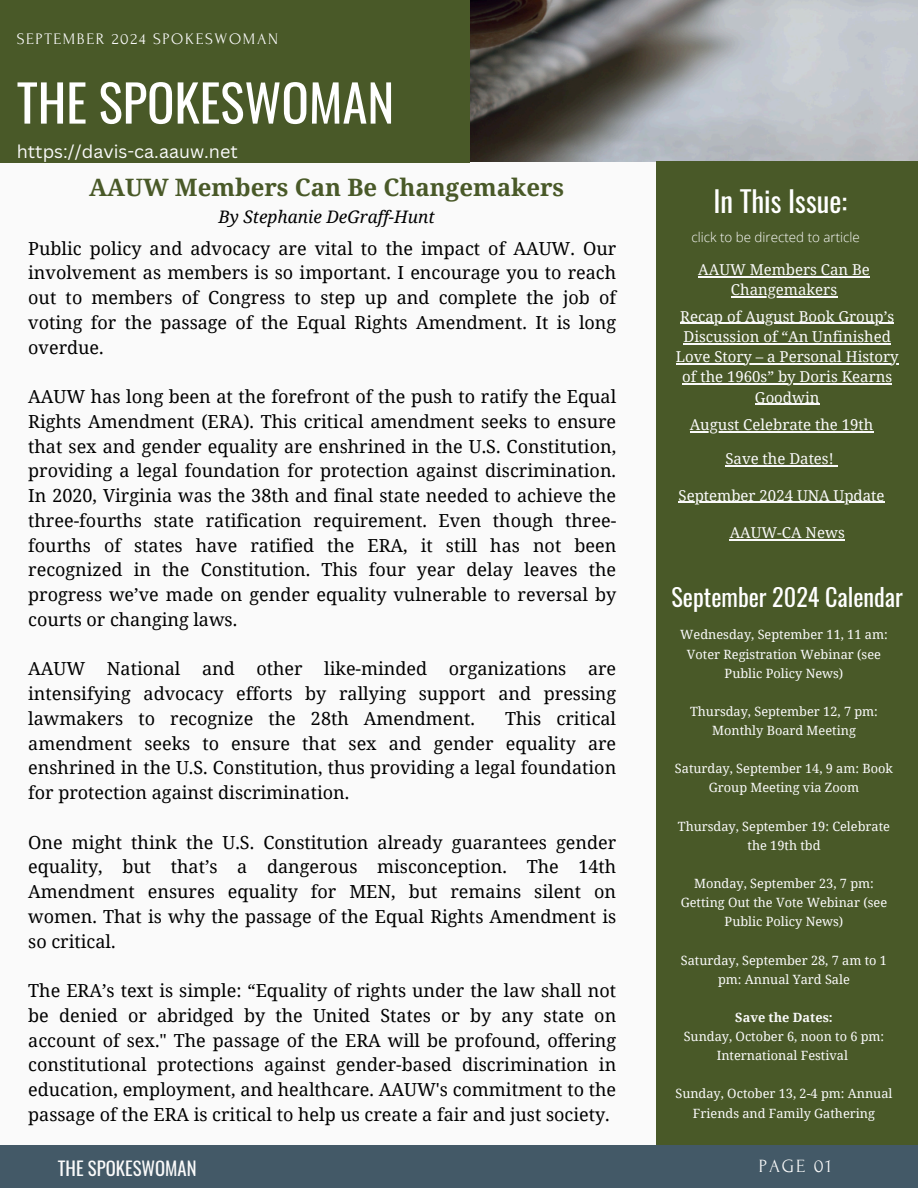
<style>
.page{position:relative;width:918px;height:1188px;background:#fafafa}
.page>*{position:absolute;margin:0;border:0;box-sizing:border-box;transform-origin:0 0}
.t1{font:50.85px "Oswald";color:#fff}
.t2{font:28.65px "Oswald";color:#fff}
.t3{font:24.15px "Oswald";color:#fff}
.t4{font:700 24px "Noto Serif";color:#495928}
.t5{font:18.75px "Oswald";color:#fafafa}
.t6{font:18.6px "Forum";letter-spacing:.1em;color:#fafafa}
.t7{font:18px/24.8px "Noto Serif";color:#000;text-align:justify}
.t8{font:18px "Canva Sans";color:#fafafa}
.t9{font:italic 17.25px "Noto Serif";color:#000}
.t10{font:16.05px "Forum";letter-spacing:.1em;color:#fafafa}
.t11{font:15px/20.2px "Noto Serif";color:#fafafa}
.t12{font:300 13.35px "Open Sans";color:#fff}
.t13{font:12.75px/19.2px "Noto Serif";color:#fafafa;text-align:center}
.t14{font:700 12.75px "Noto Serif";color:#fafafa}
</style>
<div class="page">
<img style="left:470px;top:0;width:448px;height:162px">
<div style="left:0;top:0;width:470px;height:162px;background:#495928"></div>
<div style="left:656px;top:162px;width:262px;height:988px;background:#495928"></div>
<div style="left:0;top:1145px;width:918px;height:43px;background:#435967"></div>
<hr style="left:698px;top:276px;width:172px;height:1px;background:#fafafa">
<hr style="left:731px;top:297px;width:106px;height:1px;background:#fafafa">
<hr style="left:680px;top:323px;width:214px;height:1px;background:#fafafa">
<hr style="left:683px;top:343px;width:208px;height:1px;background:#fafafa">
<hr style="left:676px;top:363px;width:223px;height:1px;background:#fafafa">
<hr style="left:682px;top:384px;width:210px;height:1px;background:#fafafa">
<hr style="left:755px;top:404px;width:65px;height:1px;background:#fafafa">
<hr style="left:690px;top:431px;width:183px;height:2px;background:#fafafa">
<hr style="left:725px;top:465px;width:109px;height:1px;background:#fafafa">
<hr style="left:679px;top:502px;width:206px;height:1px;background:#fafafa">
<hr style="left:730px;top:539px;width:115px;height:1px;background:#fafafa">
<h1 class="t10" style="left:17px;top:31px;width:263px">SEPTEMBER 2024 SPOKESWOMAN</h1>
<p class="t1" style="left:17px;top:63px;width:379px">THE SPOKESWOMAN</p>
<p class="t8" style="left:17px;top:139px;width:223px">https://davis-ca.aauw.net</p>
<h6 class="t4" style="left:89px;top:170px;width:477px">AAUW Members Can Be Changemakers</h6>
<h6 class="t9" style="left:219px;top:205px;width:218px">By Stephanie DeGraff-Hunt</h6>
<h6 class="t7" style="left:28px;top:235px;width:590px">Public policy and advocacy are vital to the impact of AAUW. Our involvement as members is so important. I encourage you to reach out to members of Congress to step up and complete the job of voting for the passage of the Equal Rights Amendment. It is long overdue.</h6>
<p class="t7" style="left:28px;top:384px;width:590px">AAUW has long been at the forefront of the push to ratify the Equal Rights Amendment (ERA). This critical amendment seeks to ensure that sex and gender equality are enshrined in the U.S. Constitution, providing a legal foundation for protection against discrimination.<br>In 2020, Virginia was the 38th and final state needed to achieve the three-fourths state ratification requirement. Even though three&shy;fourths of states have ratified the ERA, it still has not been recognized in the Constitution. This four year delay leaves the progress we’ve made on gender equality vulnerable to reversal by courts or changing laws.</p>
<h2 class="t7" style="left:28px;top:656px;width:590px">AAUW National and other like-minded organizations are intensifying advocacy efforts by rallying support and pressing lawmakers to recognize the 28th Amendment.</h2>
<h2 class="t7" style="left:28px;top:706px;width:590px;text-indent:477px">This critical amendment seeks to ensure that sex and gender equality are enshrined in the U.S. Constitution, thus providing a legal foundation for protection against discrimination.</h2>
<p class="t7" style="left:28px;top:829px;width:590px">One might think the U.S. Constitution already guarantees gender equality, but that’s a dangerous misconception. The 14th Amendment ensures equality for MEN, but remains silent on women. That is why the passage of the Equal Rights Amendment is so critical.</p>
<p class="t7" style="left:28px;top:978px;width:590px">The ERA’s text is simple: “Equality of rights under the law shall not be denied or abridged by the United States or by any state on account of sex." The passage of the ERA will be profound, offering constitutional protections against gender-based discrimination in education, employment, and healthcare. AAUW's commitment to the passage of the ERA is critical to help us create a fair and just society.</p>
<h6 class="t2" style="left:713px;top:178px;width:135px">In This Issue:</h6>
<p class="t12" style="left:691px;top:228px;width:170px">click to be directed to article</p>
<p class="t11" style="left:698px;top:259px;width:173px">AAUW Members Can Be</p>
<p class="t11" style="left:731px;top:279px;width:108px">Changemakers</p>
<p class="t11" style="left:680px;top:306px;width:215px">Recap of August Book Group’s<br>Discussion of “An Unfinished</p>
<p class="t11" style="left:676px;top:346px;width:224px">Love Story – a Personal History</p>
<p class="t11" style="left:682px;top:367px;width:211px;text-align:center">of the 1960s” by Doris Kearns<br>Goodwin</p>
<h5 class="t11" style="left:690px;top:414px;width:185px">August Celebrate the 19th</h5>
<h5 class="t11" style="left:725px;top:448px;width:110px">Save the Dates!</h5>
<p class="t11" style="left:679px;top:485px;width:208px">September 2024 UNA Update</p>
<p class="t11" style="left:730px;top:522px;width:117px">AAUW-CA News</p>
<h6 class="t3" style="left:672px;top:579px;width:233px">September 2024 Calendar</h6>
<p class="t13" style="left:680px;top:625px;width:209px">Wednesday, September 11, 11 am:<br>Voter Registration Webinar (see<br>Public Policy News)</p>
<h4 class="t13" style="left:690px;top:701px;width:189px">Thursday, September 12, 7 pm:<br>Monthly Board Meeting</h4>
<p class="t13" style="left:675px;top:759px;width:219px">Saturday, September 14, 9 am: Book<br>Group Meeting via Zoom</p>
<p class="t13" style="left:678px;top:816px;width:214px">Thursday, September 19: Celebrate the 19th tbd</p>
<p class="t13" style="left:681px;top:873px;width:208px">Monday, September 23, 7 pm:<br>Getting Out the Vote Webinar (see<br>Public Policy News)</p>
<p class="t13" style="left:681px;top:950px;width:208px">Saturday, September 28, 7 am to 1 pm: Annual Yard Sale</p>
<p class="t14" style="left:735px;top:1008px;width:99px">Save the Dates:</p>
<p class="t13" style="left:684px;top:1026px;width:202px">Sunday, October 6, noon to 6 pm:<br>International Festival</p>
<p class="t13" style="left:675px;top:1084px;width:219px">Sunday, October 13, 2-4 pm: Annual<br>Friends and Family Gathering</p>
<h3 class="t5" style="left:58px;top:1154px;width:140px">THE SPOKESWOMAN</h3>
<h6 class="t6" style="left:759px;top:1156px;width:74px">PAGE 01</h6>
</div>
